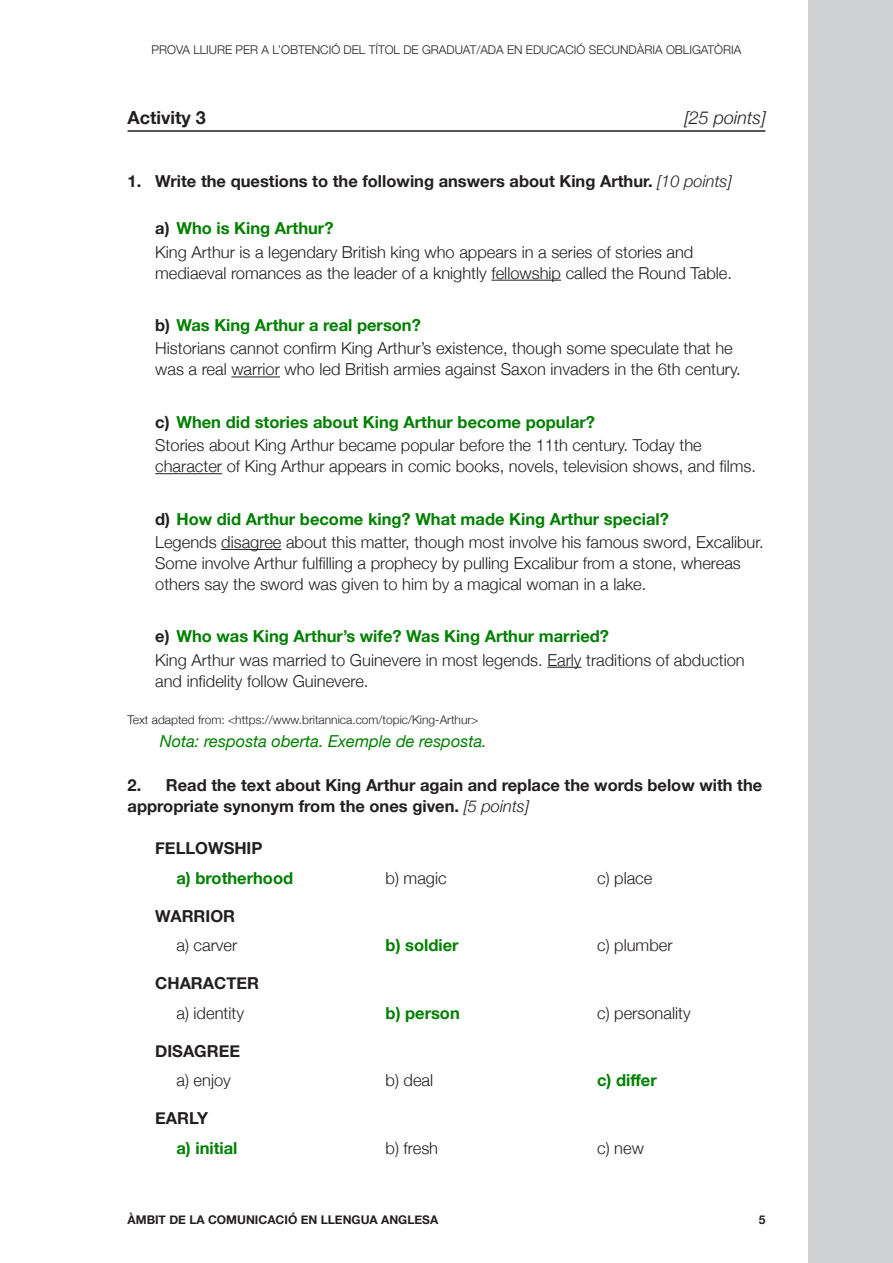
<style>
.page{position:relative;width:893px;height:1263px;background:#fff}
.page>*{position:absolute;margin:0;border:0;box-sizing:border-box;transform-origin:0 0}
.Activitat{font:italic 300 18px "Helvetica Neue";color:#231f20}
.Activitat-2{font:700 18px "Helvetica Neue";color:#231f20}
.Subpregunta{font:300 16.5px/21px "Helvetica Neue";color:#231f20}
.Subpregunta-2{font:700 16.5px "Helvetica Neue";color:#008000}
.Pregunta{font:700 16.5px/21px "Helvetica Neue";color:#231f20}
.Subpregunta-3{font:700 16.5px "Helvetica Neue";color:#231f20}
.Subpregunta-4{font:italic 16.5px "Helvetica Neue";color:#008000}
.Font{font:300 12px "Helvetica Neue";color:#231f20}
.t1{font:700 12px "Helvetica Neue";color:#231f20}
.s1{font-weight:300;font-style:italic}
.s2{color:#231f20}
</style>
<div class="page">
<div style="left:808px;top:0;width:85px;height:1263px;background:#d1d2d4"></div>
<hr style="left:128px;top:130px;width:637px;height:2px;background:#231f20">
<hr style="left:491px;top:280px;width:70px;height:1px;background:#231f20">
<hr style="left:231px;top:376px;width:49px;height:1px;background:#231f20">
<hr style="left:155px;top:473px;width:67px;height:1px;background:#231f20">
<hr style="left:221px;top:549px;width:60px;height:1px;background:#231f20">
<hr style="left:547px;top:667px;width:35px;height:1px;background:#231f20">
<p class="Font" style="left:152px;top:40px;width:591px">PROVA LLIURE PER A L’OBTENCIÓ DEL TÍTOL DE GRADUAT/ADA EN EDUCACIÓ SECUNDÀRIA OBLIGATÒRIA</p>
<h3 class="Activitat-2" style="left:128px;top:103px;width:80px">Activity 3</h3>
<h3 class="Activitat" style="left:684px;top:103px;width:83px">[25 points]</h3>
<h4 class="Pregunta" style="left:128px;top:171px;width:605px">1. Write the questions to the following answers about King Arthur. <span class="s1">[10 points]</span></h4>
<p class="Subpregunta-2" style="left:155px;top:216px;width:180px"><span class="s2">a)</span> Who is King Arthur?</p>
<p class="Subpregunta" style="left:155px;top:240px;width:578px">King Arthur is a legendary British king who appears in a series of stories and mediaeval romances as the leader of a knightly fellowship called the Round Table.</p>
<p class="Subpregunta-2" style="left:155px;top:312px;width:267px"><span class="s2">b)</span> Was King Arthur a real person?</p>
<p class="Subpregunta" style="left:155px;top:337px;width:587px">Historians cannot confirm King Arthur’s existence, though some speculate that he was a real warrior who led British armies against Saxon invaders in the 6th century.</p>
<p class="Subpregunta-2" style="left:155px;top:409px;width:441px"><span class="s2">c)</span> When did stories about King Arthur become popular?</p>
<p class="Subpregunta" style="left:155px;top:433px;width:602px">Stories about King Arthur became popular before the 11th century. Today the character of King Arthur appears in comic books, novels, television shows, and films.</p>
<p class="Subpregunta-2" style="left:155px;top:506px;width:515px"><span class="s2">d)</span> How did Arthur become king? What made King Arthur special?</p>
<p class="Subpregunta" style="left:155px;top:530px;width:610px">Legends disagree about this matter, though most involve his famous sword, Excalibur.<br>Some involve Arthur fulfilling a prophecy by pulling Excalibur from a stone, whereas others say the sword was given to him by a magical woman in a lake.</p>
<p class="Subpregunta-2" style="left:155px;top:624px;width:455px"><span class="s2">e)</span> Who was King Arthur’s wife? Was King Arthur married?</p>
<p class="Subpregunta" style="left:155px;top:648px;width:591px">King Arthur was married to Guinevere in most legends. Early traditions of abduction and infidelity follow Guinevere.</p>
<p class="Font" style="left:128px;top:710px;width:352px">Text adapted from: &lt;https://www.britannica.com/topic/King-Arthur&gt;</p>
<p class="Subpregunta-4" style="left:160px;top:729px;width:328px">Nota: resposta oberta. Exemple de resposta.</p>
<h4 class="Pregunta" style="left:128px;top:775px;width:636px">2. Read the text about King Arthur again and replace the words below with the appropriate synonym from the ones given. <span class="s1">[5 points]</span></h4>
<p class="Subpregunta-3" style="left:155px;top:835px;width:109px">FELLOWSHIP</p>
<p class="Subpregunta-2" style="left:176px;top:865px;width:118px">a) brotherhood</p>
<p class="Subpregunta" style="left:386px;top:866px;width:63px">b) magic</p>
<p class="Subpregunta" style="left:597px;top:866px;width:57px">c) place</p>
<p class="Subpregunta-3" style="left:155px;top:903px;width:81px">WARRIOR</p>
<p class="Subpregunta" style="left:176px;top:934px;width:62px">a) carver</p>
<p class="Subpregunta-2" style="left:386px;top:932px;width:74px">b) soldier</p>
<p class="Subpregunta" style="left:597px;top:934px;width:77px">c) plumber</p>
<p class="Subpregunta-3" style="left:155px;top:970px;width:105px">CHARACTER</p>
<p class="Subpregunta" style="left:176px;top:1001px;width:69px">a) identity</p>
<p class="Subpregunta-2" style="left:386px;top:1000px;width:76px">b) person</p>
<p class="Subpregunta" style="left:597px;top:1001px;width:95px">c) personality</p>
<p class="Subpregunta-3" style="left:155px;top:1038px;width:86px">DISAGREE</p>
<p class="Subpregunta" style="left:176px;top:1069px;width:56px">a) enjoy</p>
<p class="Subpregunta" style="left:386px;top:1069px;width:49px">b) deal</p>
<p class="Subpregunta-2" style="left:597px;top:1067px;width:61px">c) differ</p>
<p class="Subpregunta-3" style="left:155px;top:1106px;width:54px">EARLY</p>
<p class="Subpregunta-2" style="left:176px;top:1135px;width:63px">a) initial</p>
<p class="Subpregunta" style="left:386px;top:1136px;width:54px">b) fresh</p>
<p class="Subpregunta" style="left:597px;top:1136px;width:48px">c) new</p>
<p class="t1" style="left:128px;top:1210px;width:312px">ÀMBIT DE LA COMUNICACIÓ EN LLENGUA ANGLESA</p>
<p class="t1" style="left:759px;top:1210px;width:8px">5</p>
</div>
